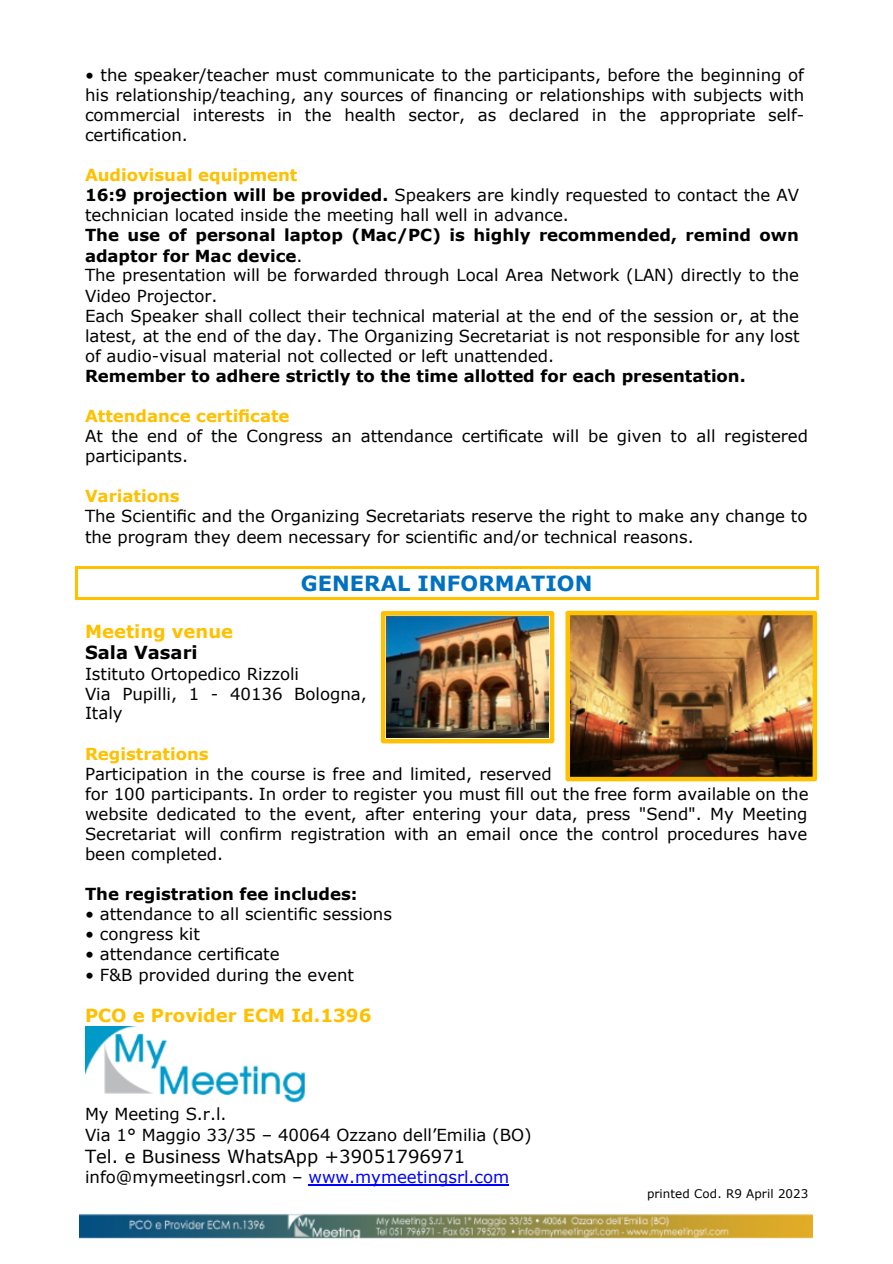
<style>
.page{position:relative;width:893px;height:1264px;background:#fff}
.page>*{position:absolute;margin:0;border:0;box-sizing:border-box;transform-origin:0 0}
.t1{font:700 20.85px "Verdana";letter-spacing:.005em;color:#0070c0}
.t2{font:700 18px "Verdana";color:#ffc000}
.t3{font:18px "Verdana";color:#000}
.t4{font:700 18px "Verdana";color:#000}
.t5{font:16.5px/20.1px "Verdana";color:#000}
.t6{font:700 16.5px "Verdana";color:#000}
.t7{font:700 16.5px "Verdana";color:#ffc000}
.t8{font:11.85px "Verdana";letter-spacing:.005em;color:#000}
.s1{font-weight:700;color:#ffc000}
.s2{font-weight:700}
.s3{color:#00f}
</style>
<div class="page">
<img style="left:80px;top:1213px;width:732px;height:25px">
<hr style="left:77px;top:566px;width:739px;height:2px;background:#ffc000">
<hr style="left:77px;top:597px;width:739px;height:2px;background:#ffc000">
<hr style="left:75px;top:568px;width:2px;height:29px;background:#ffc000">
<hr style="left:816px;top:568px;width:2px;height:29px;background:#ffc000">
<hr style="left:309px;top:1183px;width:200px;height:2px;background:#00f">
<img style="left:85px;top:1026px;width:220px;height:77px">
<img style="left:386px;top:616px;width:163px;height:122px">
<div style="left:381px;top:611px;width:173px;height:132px;border:4px solid #ffc000"></div>
<img style="left:570px;top:615px;width:242px;height:161px">
<div style="left:565px;top:610px;width:252px;height:171px;border:4px solid #ffc000"></div>
<p class="t5" style="left:85px;top:66px;width:721px;text-align:justify">• the speaker/teacher must communicate to the participants, before the beginning of his relationship/teaching, any sources of financing or relationships with subjects with commercial interests in the health sector, as declared in the appropriate self&shy;certification.</p>
<p class="t5" style="left:85px;top:167px;width:715px"><span class="s1">Audiovisual equipment<br></span><span class="s2">16:9 projection will be provided.</span> Speakers are kindly requested to contact the AV technician located inside the meeting hall well in advance.</p>
<p class="t5" style="left:85px;top:227px;width:716px"><span class="s2">The use of personal laptop (Mac/PC) is highly recommended, remind own adaptor for Mac device</span>.<br>The presentation will be forwarded through Local Area Network (LAN) directly to the Video Projector.<br>Each Speaker shall collect their technical material at the end of the session or, at the latest, at the end of the day. The Organizing Secretariat is not responsible for any lost of audio-visual material not collected or left unattended.</p>
<p class="t6" style="left:85px;top:369px;width:662px">Remember to adhere strictly to the time allotted for each presentation.</p>
<p class="t7" style="left:85px;top:409px;width:206px">Attendance certificate</p>
<p class="t5" style="left:85px;top:427px;width:724px">At the end of the Congress an attendance certificate will be given to all registered participants.</p>
<p class="t7" style="left:85px;top:489px;width:96px">Variations</p>
<p class="t5" style="left:85px;top:507px;width:724px">The Scientific and the Organizing Secretariats reserve the right to make any change to the program they deem necessary for scientific and/or technical reasons.</p>
<p class="t1" style="left:301px;top:575px;width:293px">GENERAL INFORMATION</p>
<p class="t2" style="left:85px;top:624px;width:150px">Meeting venue</p>
<p class="t4" style="left:85px;top:645px;width:114px">Sala Vasari</p>
<p class="t5" style="left:85px;top:665px;width:283px">Istituto Ortopedico Rizzoli<br>Via Pupilli, 1 - 40136 Bologna,<br>Italy</p>
<p class="t7" style="left:85px;top:747px;width:125px">Registrations</p>
<p class="t5" style="left:85px;top:765px;width:725px">Participation in the course is free and limited, reserved<br>for 100 participants. In order to register you must fill out the free form available on the website dedicated to the event, after entering your data, press "Send". My Meeting Secretariat will confirm registration with an email once the control procedures have been completed.</p>
<p class="t6" style="left:85px;top:887px;width:274px">The registration fee includes:</p>
<p class="t5" style="left:85px;top:905px;width:308px">• attendance to all scientific sessions</p>
<p class="t5" style="left:85px;top:925px;width:116px">• congress kit</p>
<p class="t5" style="left:85px;top:945px;width:196px">• attendance certificate</p>
<p class="t5" style="left:85px;top:965px;width:270px">• F&amp;B provided during the event</p>
<p class="t2" style="left:85px;top:1008px;width:288px">PCO e Provider ECM Id.1396</p>
<p class="t5" style="left:85px;top:1105px;width:448px">My Meeting S.r.l.<br>Via 1° Maggio 33/35 – 40064 Ozzano dell’Emilia (BO)</p>
<p class="t3" style="left:85px;top:1148px;width:382px">Tel. e Business WhatsApp +39051796971</p>
<p class="t5" style="left:85px;top:1167px;width:426px">info@mymeetingsrl.com – <span class="s3">www.mymeetingsrl.com</span></p>
<p class="t8" style="left:647px;top:1188px;width:163px">printed Cod. R9 April 2023</p>
</div>
